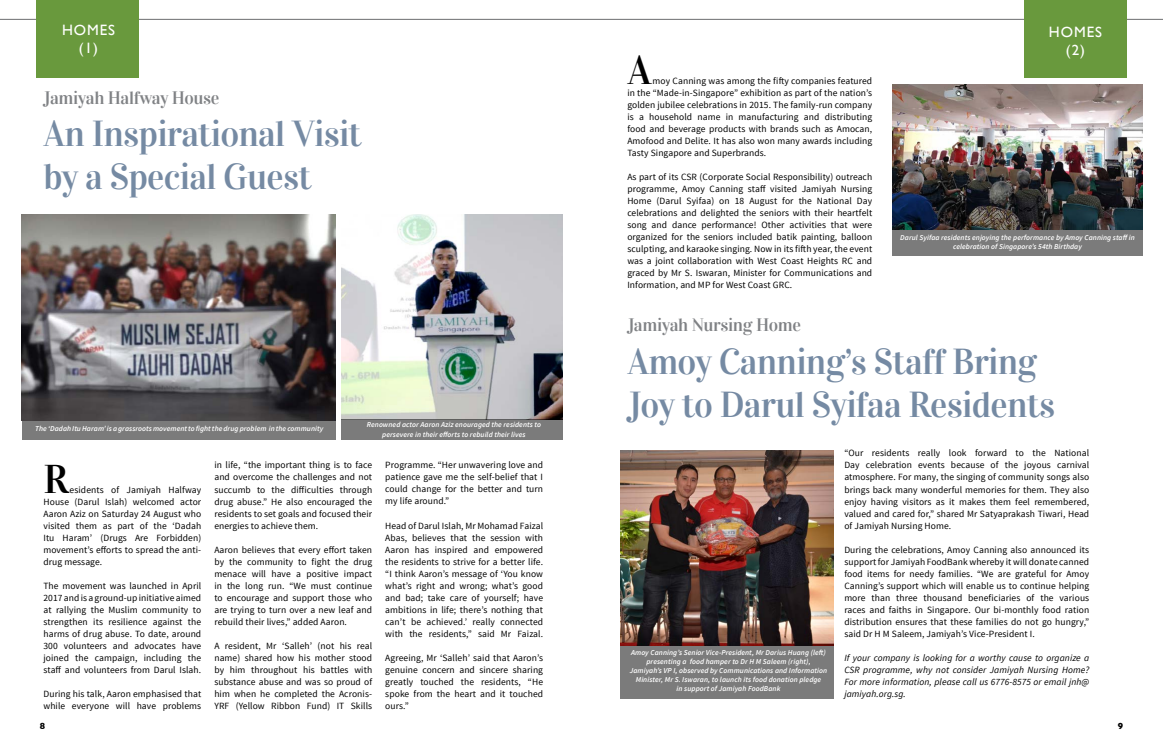
<style>
.page{position:relative;width:1163px;height:752px;background:#fff}
.page>*{position:absolute;margin:0;border:0;box-sizing:border-box;transform-origin:0 0}
.t1{font:40px "Vidaloka";color:#000}
.t2{font:36px/43.2px "Vidaloka";letter-spacing:-.02em;color:#758aa3}
.t3{font:18px "Vidaloka";letter-spacing:-.02em;color:#808285}
.t4{font:15px/18px "Gill Sans";letter-spacing:.06em;color:#fff;text-align:center}
.t5{font:9.5px/12px "Source Sans Pro";letter-spacing:.01em;color:#000;text-align:justify}
.t6{font:italic 9.5px/12px "Source Sans Pro";letter-spacing:.01em;color:#000;text-align:justify}
.t7{font:700 9px "Gill Sans";color:#000}
.t8{font:italic 600 7.5px/9px "Source Sans Pro";letter-spacing:.01em;color:#fff;text-align:center}
</style>
<div class="page">
<hr style="left:0;top:19px;width:1162px;height:1px;background:#6d6e71">
<div style="left:892px;top:229px;width:250px;height:26px;background:#7b7b7b"></div>
<div style="left:36px;top:0;width:102px;height:77px;background:#69993d"></div>
<div style="left:22px;top:419px;width:313px;height:20px;background:#7b7b7b"></div>
<div style="left:620px;top:645px;width:213px;height:53px;background:#7b7b7b"></div>
<div style="left:1023px;top:0;width:103px;height:77px;background:#69993d"></div>
<img style="left:22px;top:214px;width:313px;height:206px">
<img style="left:341px;top:214px;width:221px;height:205px">
<div style="left:341px;top:419px;width:221px;height:20px;background:#7b7b7b"></div>
<img style="left:892px;top:84px;width:250px;height:145px">
<img style="left:620px;top:450px;width:213px;height:195px">
<h3 class="t4" style="left:62px;top:21px;width:54px">HOMES (1)</h3>
<h3 class="t3" style="left:43px;top:87px;width:177px">Jamiyah Halfway House</h3>
<h2 class="t2" style="left:43px;top:112px;width:320px">An Inspirational Visit by a Special Guest</h2>
<p class="t8" style="left:35px;top:423px;width:289px">The ‘Dadah Itu Haram’ is a grassroots movement to fight the drug problem in the community</p>
<p class="t8" style="left:367px;top:420px;width:176px">Renowned actor Aaron Aziz enouraged the residents to persevere in their efforts to rebuild their lives</p>
<h1 class="t1" style="left:43px;top:454px;width:27px">R</h1>
<p class="t5" style="left:43px;top:483px;width:159px;text-indent:26px">esidents of Jamiyah Halfway House (Darul Islah) welcomed actor Aaron Aziz on Saturday 24 August who visited them as part of the ‘Dadah Itu Haram’ (Drugs Are Forbidden) movement’s efforts to spread the anti&shy;drug message.</p>
<p class="t5" style="left:43px;top:579px;width:159px">The movement was launched in April 2017 and is a ground-up initiative aimed at rallying the Muslim community to strengthen its resilience against the harms of drug abuse. To date, around 300 volunteers and advocates have joined the campaign, including the staff and volunteers from Darul Islah.</p>
<p class="t5" style="left:43px;top:687px;width:159px">During his talk, Aaron emphasised that while everyone will have problems</p>
<p class="t5" style="left:214px;top:459px;width:159px">in life, “the important thing is to face and overcome the challenges and not succumb to the difficulties through drug abuse.” He also encouraged the residents to set goals and focused their energies to achieve them.</p>
<p class="t5" style="left:214px;top:543px;width:159px">Aaron believes that every effort taken by the community to fight the drug menace will have a positive impact in the long run. “We must continue to encourage and support those who are trying to turn over a new leaf and rebuild their lives,” added Aaron.</p>
<p class="t5" style="left:214px;top:639px;width:159px">A resident, Mr ‘Salleh’ (not his real name) shared how his mother stood by him throughout his battles with substance abuse and was so proud of him when he completed the Acronis-YRF (Yellow Ribbon Fund) IT Skills</p>
<p class="t5" style="left:385px;top:459px;width:159px">Programme. “Her unwavering love and patience gave me the self-belief that I could change for the better and turn my life around.”</p>
<p class="t5" style="left:385px;top:519px;width:159px">Head of Darul Islah, Mr Mohamad Faizal Abas, believes that the session with Aaron has inspired and empowered the residents to strive for a better life. “I think Aaron’s message of ‘You know what’s right and wrong; what’s good and bad; take care of yourself; have ambitions in life; there’s nothing that can’t be achieved.’ really connected with the residents,” said Mr Faizal.</p>
<p class="t5" style="left:385px;top:651px;width:159px">Agreeing, Mr ‘Salleh’ said that Aaron’s genuine concern and sincere sharing greatly touched the residents, “He spoke from the heart and it touched ours.”</p>
<h1 class="t1" style="left:627px;top:46px;width:26px">A</h1>
<p class="t5" style="left:627px;top:75px;width:246px;text-indent:25px">moy Canning was among the fifty companies featured in the “Made-in-Singapore” exhibition as part of the nation’s golden jubilee celebrations in 2015. The family-run company is a household name in manufacturing and distributing food and beverage products with brands such as Amocan, Amofood and Delite. It has also won many awards including Tasty Singapore and Superbrands.</p>
<p class="t5" style="left:627px;top:171px;width:246px">As part of its CSR (Corporate Social Responsibility) outreach programme, Amoy Canning staff visited Jamiyah Nursing Home (Darul Syifaa) on 18 August for the National Day celebrations and delighted the seniors with their heartfelt song and dance performance! Other activities that were organized for the seniors included batik painting, balloon sculpting, and karaoke singing. Now in its fifth year, the event was a joint collaboration with West Coast Heights RC and graced by Mr S. Iswaran, Minister for Communications and Information, and MP for West Coast GRC.</p>
<h3 class="t3" style="left:627px;top:313px;width:175px">Jamiyah Nursing Home</h3>
<h3 class="t4" style="left:1048px;top:23px;width:54px">HOMES (2)</h3>
<p class="t8" style="left:900px;top:232px;width:236px">Darul Syifaa residents enjoying the performance by Amoy Canning staff in celebration of Singapore’s 54th Birthday</p>
<h2 class="t2" style="left:627px;top:340px;width:429px">Amoy Canning’s Staff Bring<br>Joy to Darul Syifaa Residents</h2>
<p class="t8" style="left:629px;top:648px;width:199px">Amoy Canning’s Senior Vice-President, Mr Darius Huang (left) presenting a food hamper to Dr H M Saleem (right), Jamiyah’s VP I, observed by Communications and Information Minister, Mr S. Iswaran, to launch its food donation pledge<br>in support of Jamiyah FoodBank</p>
<p class="t5" style="left:844px;top:447px;width:246px">“Our residents really look forward to the National Day celebration events because of the joyous carnival atmosphere. For many, the singing of community songs also brings back many wonderful memories for them. They also enjoy having visitors as it makes them feel remembered, valued and cared for,” shared Mr Satyaprakash Tiwari, Head of Jamiyah Nursing Home.</p>
<p class="t5" style="left:844px;top:543px;width:246px">During the celebrations, Amoy Canning also announced its support for Jamiyah FoodBank whereby it will donate canned food items for needy families. “We are grateful for Amoy Canning’s support which will enable us to continue helping more than three thousand beneficiaries of the various races and faiths in Singapore. Our bi-monthly food ration distribution ensures that these families do not go hungry,” said Dr H M Saleem, Jamiyah’s Vice-President I.</p>
<p class="t6" style="left:844px;top:651px;width:246px">If your company is looking for a worthy cause to organize a CSR programme, why not consider Jamiyah Nursing Home?<br>For more information, please call us 6776-8575 or email jnh@ jamiyah.org.sg.</p>
<p class="t7" style="left:40px;top:718px;width:7px">8</p>
<p class="t7" style="left:1117px;top:718px;width:7px">9</p>
</div>
